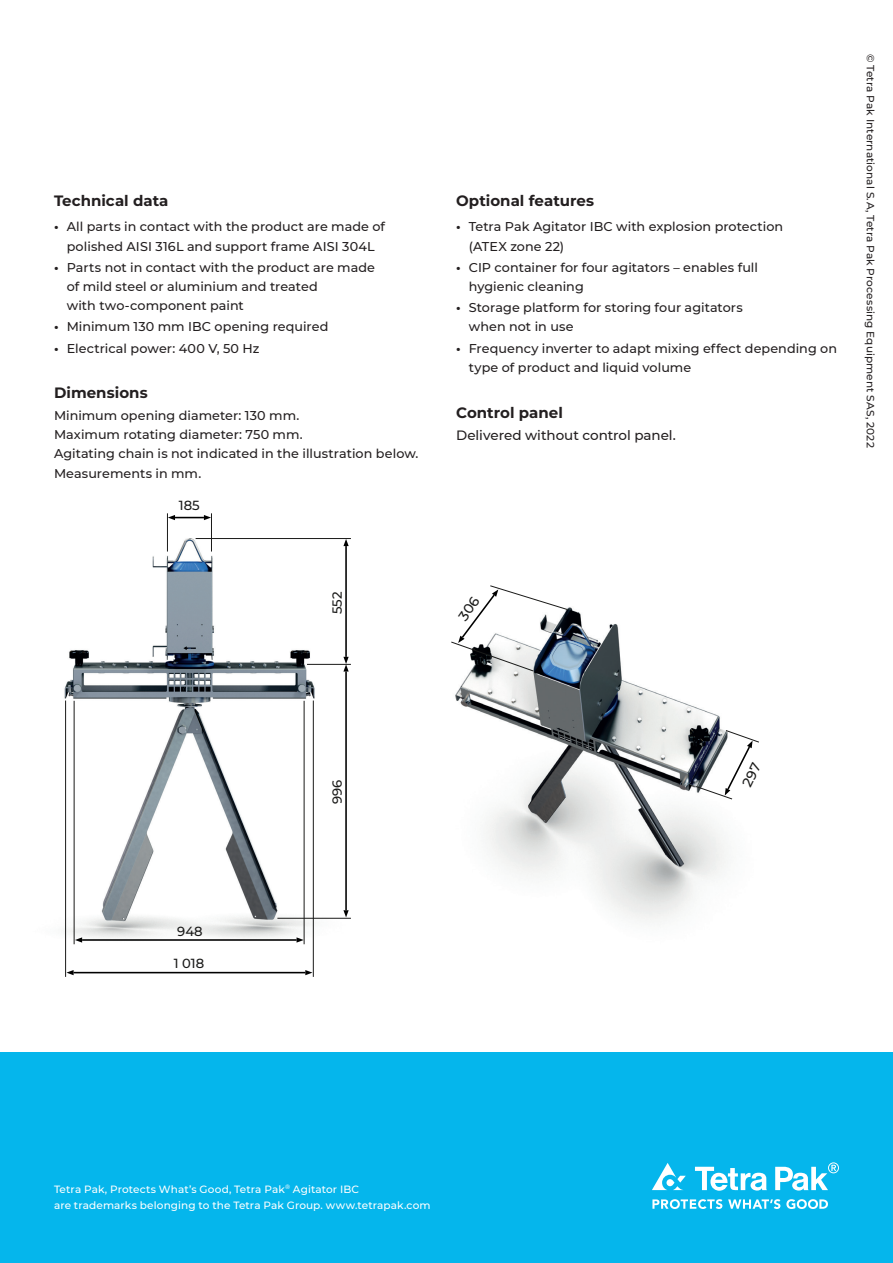
<style>
.page{position:relative;width:893px;height:1263px;background:#fff}
.page>*{position:absolute;margin:0;border:0;box-sizing:border-box;transform-origin:0 0}
.t1{font:100 15px "Montserrat";color:#231f20}
.t2{font:500 13.5px "Montserrat";letter-spacing:-.005em;color:#231f20}
.t3{font:500 13.2px "Montserrat";color:#1a1a19}
.t4{font:500 12.75px/19.2px "Montserrat";letter-spacing:.005em;color:#231f20}
.t5{font:500 10.5px/15.8px "Montserrat";letter-spacing:.01em;color:#fff}
.t6{font:500 10.5px "Montserrat";letter-spacing:.01em;color:#231f20}
.s1{font-weight:100}
</style>
<div class="page">
<div style="left:0;top:1052px;width:893px;height:211px;background:#05b6ec"></div>
<svg style="left:652px;top:1199px;width:70px;height:10px"></svg>
<svg style="left:728px;top:1199px;width:52px;height:10px"></svg>
<svg style="left:786px;top:1199px;width:42px;height:10px"></svg>
<svg style="left:695px;top:1167px;width:72px;height:24px"></svg>
<svg style="left:652px;top:1163px;width:34px;height:27px"></svg>
<svg style="left:775px;top:1162px;width:64px;height:29px"></svg>
<img style="left:455px;top:607px;width:271px;height:314px">
<img style="left:64px;top:538px;width:287px;height:439px">
<svg style="left:168px;top:515px;width:43px;height:5px"></svg>
<hr style="left:74px;top:972px;width:231px;height:1px;background:#000">
<svg style="left:305px;top:970px;width:7px;height:5px"></svg>
<svg style="left:66px;top:970px;width:8px;height:5px"></svg>
<hr style="left:82px;top:939px;width:215px;height:2px;background:#000">
<svg style="left:297px;top:937px;width:7px;height:6px"></svg>
<svg style="left:75px;top:937px;width:7px;height:6px"></svg>
<hr style="left:345px;top:671px;width:2px;height:239px;background:#000">
<svg style="left:343px;top:910px;width:6px;height:7px"></svg>
<hr style="left:345px;top:546px;width:2px;height:111px;background:#000">
<svg style="left:343px;top:539px;width:6px;height:7px"></svg>
<svg style="left:343px;top:657px;width:6px;height:14px"></svg>
<hr style="left:277px;top:918px;width:74px;height:1px;background:#1a1a19">
<hr style="left:211px;top:513px;width:1px;height:38px;background:#1a1a19">
<hr style="left:167px;top:513px;width:1px;height:38px;background:#1a1a19">
<hr style="left:313px;top:700px;width:1px;height:277px;background:#1a1a19">
<hr style="left:74px;top:701px;width:1px;height:243px;background:#1a1a19">
<hr style="left:304px;top:701px;width:1px;height:243px;background:#1a1a19">
<hr style="left:65px;top:700px;width:1px;height:277px;background:#1a1a19">
<hr style="left:307px;top:664px;width:44px;height:1px;background:#1a1a19">
<hr style="left:196px;top:538px;width:155px;height:1px;background:#1a1a19">
<svg style="left:451px;top:585px;width:118px;height:87px"></svg>
<svg style="left:695px;top:729px;width:64px;height:71px"></svg>
<p class="t1" style="left:54px;top:191px;width:116px">Technical data</p>
<p class="t4" style="left:54px;top:217px;width:333px;text-align:center"><span class="s1">•</span> All parts in contact with the product are made of polished AISI 316L and support frame AISI 304L</p>
<p class="t4" style="left:67px;top:257px;width:310px;text-indent:-13px"><span class="s1">•</span> Parts not in contact with the product are made of mild steel or aluminium and treated<br>with two-component paint</p>
<p class="t4" style="left:54px;top:317px;width:276px"><span class="s1">•</span> Minimum 130 mm IBC opening required</p>
<p class="t4" style="left:54px;top:338px;width:207px"><span class="s1">•</span> Electrical power: 400 V, 50 Hz</p>
<p class="t1" style="left:54px;top:383px;width:95px">Dimensions</p>
<p class="t4" style="left:54px;top:405px;width:366px">Minimum opening diameter: 130 mm.<br>Maximum rotating diameter: 750 mm.<br>Agitating chain is not indicated in the illustration below.<br>Measurements in mm.</p>
<p class="t3" style="left:179px;top:496px;width:22px">185</p>
<p class="t3" style="left:328px;top:614px;width:24px;rotate:-90deg">552</p>
<p class="t1" style="left:456px;top:191px;width:140px">Optional features</p>
<p class="t4" style="left:469px;top:217px;width:316px;text-indent:-13px"><span class="s1">•</span> Tetra Pak Agitator IBC with explosion protection (ATEX zone 22)</p>
<p class="t4" style="left:469px;top:257px;width:291px;text-indent:-13px"><span class="s1">•</span> CIP container for four agitators – enables full hygienic cleaning</p>
<p class="t4" style="left:469px;top:297px;width:275px;text-indent:-13px"><span class="s1">•</span> Storage platform for storing four agitators when not in use</p>
<p class="t4" style="left:469px;top:338px;width:370px;text-indent:-13px"><span class="s1">•</span> Frequency inverter to adapt mixing effect depending on type of product and liquid volume</p>
<p class="t1" style="left:456px;top:402px;width:108px">Control panel</p>
<p class="t2" style="left:456px;top:426px;width:221px">Delivered without control panel.</p>
<p class="t6" style="left:878px;top:54px;width:395px;rotate:90deg">© Tetra Pak International S.A, Tetra Pak Processing Equipment SAS, 2022</p>
<p class="t3" style="left:177px;top:922px;width:27px">948</p>
<p class="t3" style="left:174px;top:954px;width:32px">1 018</p>
<p class="t3" style="left:328px;top:804px;width:26px;rotate:-90deg">996</p>
<p class="t5" style="left:54px;top:1181px;width:378px">Tetra Pak, Protects What’s Good, Tetra Pak<sup>®</sup> Agitator IBC<br>are trademarks belonging to the Tetra Pak Group. www.tetrapak.com</p>
</div>
